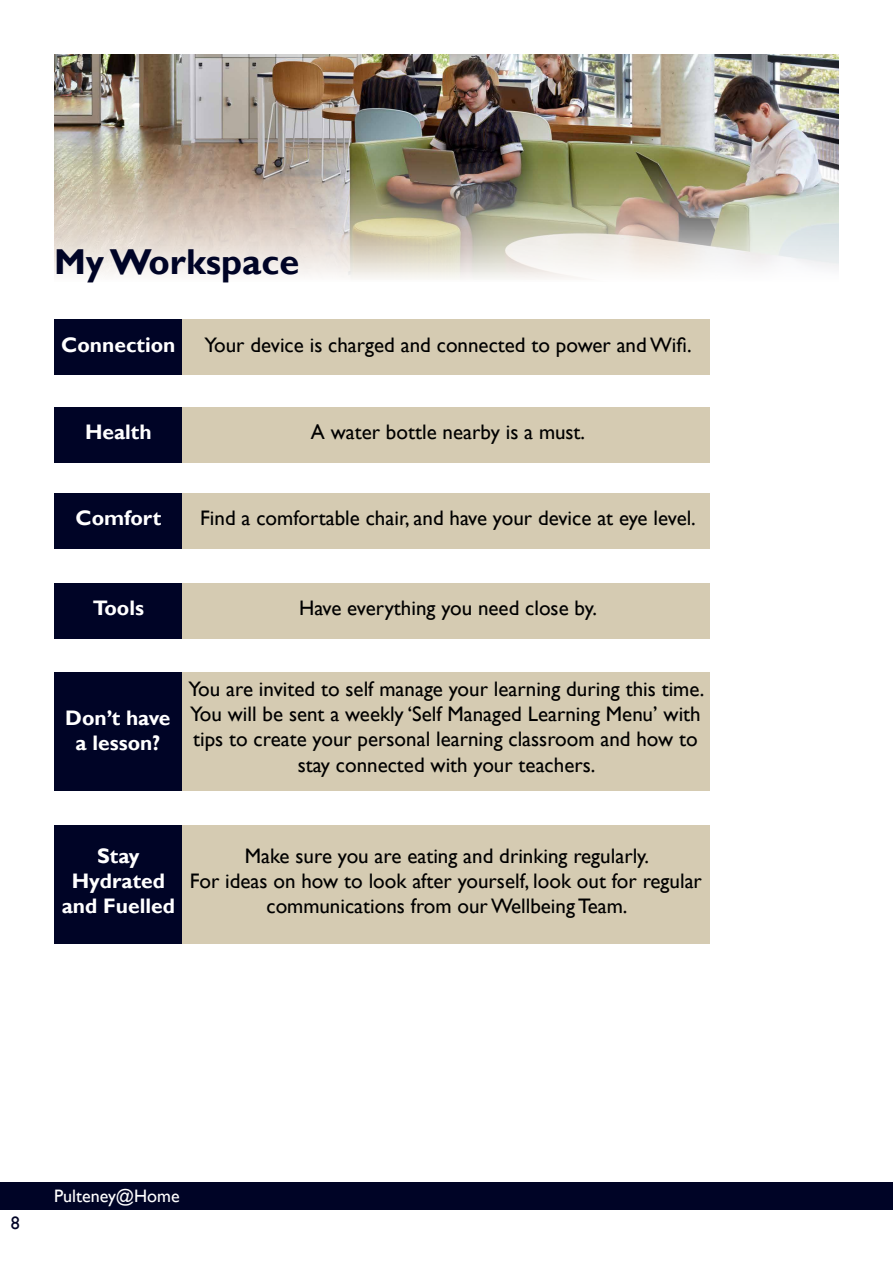
<style>
.page{position:relative;width:893px;height:1263px;background:#fff}
.page>*{position:absolute;margin:0;border:0;box-sizing:border-box;transform-origin:0 0}
.t1{font:700 36px "Gill Sans";color:#000426}
.t2{font:21px/25.2px "Gill Sans";color:#000;text-align:center}
.t3{font:700 21px/25.2px "Gill Sans";color:#fff;text-align:center}
.t4{font:18px "Gill Sans";color:#fff}
.t5{font:18px "Gill Sans";color:#000426}
</style>
<div class="page">
<div style="left:0;top:1182px;width:893px;height:27px;background:#000426"></div>
<img style="left:54px;top:54px;width:785px;height:225px">
<div style="left:54px;top:319px;width:128px;height:56px;background:#000426"></div>
<div style="left:54px;top:407px;width:128px;height:56px;background:#000426"></div>
<div style="left:54px;top:493px;width:128px;height:56px;background:#000426"></div>
<div style="left:54px;top:583px;width:128px;height:56px;background:#000426"></div>
<div style="left:54px;top:673px;width:128px;height:118px;background:#000426"></div>
<div style="left:54px;top:825px;width:128px;height:118px;background:#000426"></div>
<div style="left:182px;top:319px;width:528px;height:56px;background:#d5cbb2"></div>
<div style="left:182px;top:407px;width:528px;height:56px;background:#d5cbb2"></div>
<div style="left:182px;top:493px;width:528px;height:56px;background:#d5cbb2"></div>
<div style="left:182px;top:583px;width:528px;height:56px;background:#d5cbb2"></div>
<div style="left:182px;top:673px;width:528px;height:118px;background:#d5cbb2"></div>
<div style="left:182px;top:825px;width:528px;height:118px;background:#d5cbb2"></div>
<h1 class="t1" style="left:54px;top:240px;width:247px">My Workspace</h1>
<p class="t3" style="left:61px;top:332px;width:116px">Connection</p>
<p class="t2" style="left:204px;top:332px;width:489px">Your device is charged and connected to power and Wifi.</p>
<p class="t3" style="left:85px;top:420px;width:68px">Health</p>
<p class="t2" style="left:311px;top:420px;width:276px">A water bottle nearby is a must.</p>
<p class="t3" style="left:76px;top:506px;width:87px">Comfort</p>
<p class="t2" style="left:200px;top:506px;width:497px">Find a comfortable chair, and have your device at eye level.</p>
<p class="t3" style="left:93px;top:596px;width:53px">Tools</p>
<p class="t2" style="left:299px;top:596px;width:299px">Have everything you need close by.</p>
<p class="t3" style="left:65px;top:706px;width:107px">Don’t have a lesson?</p>
<p class="t2" style="left:189px;top:677px;width:517px">You are invited to self manage your learning during this time.<br>You will be sent a weekly ‘Self Managed Learning Menu’ with tips to create your personal learning classroom and how to stay connected with your teachers.</p>
<p class="t3" style="left:62px;top:844px;width:115px">Stay<br>Hydrated and Fuelled</p>
<p class="t2" style="left:190px;top:843px;width:513px">Make sure you are eating and drinking regularly.<br>For ideas on how to look after yourself, look out for regular communications from our Wellbeing Team.</p>
<p class="t5" style="left:11px;top:1212px;width:11px">8</p>
<p class="t4" style="left:54px;top:1185px;width:127px">Pulteney@Home</p>
</div>
